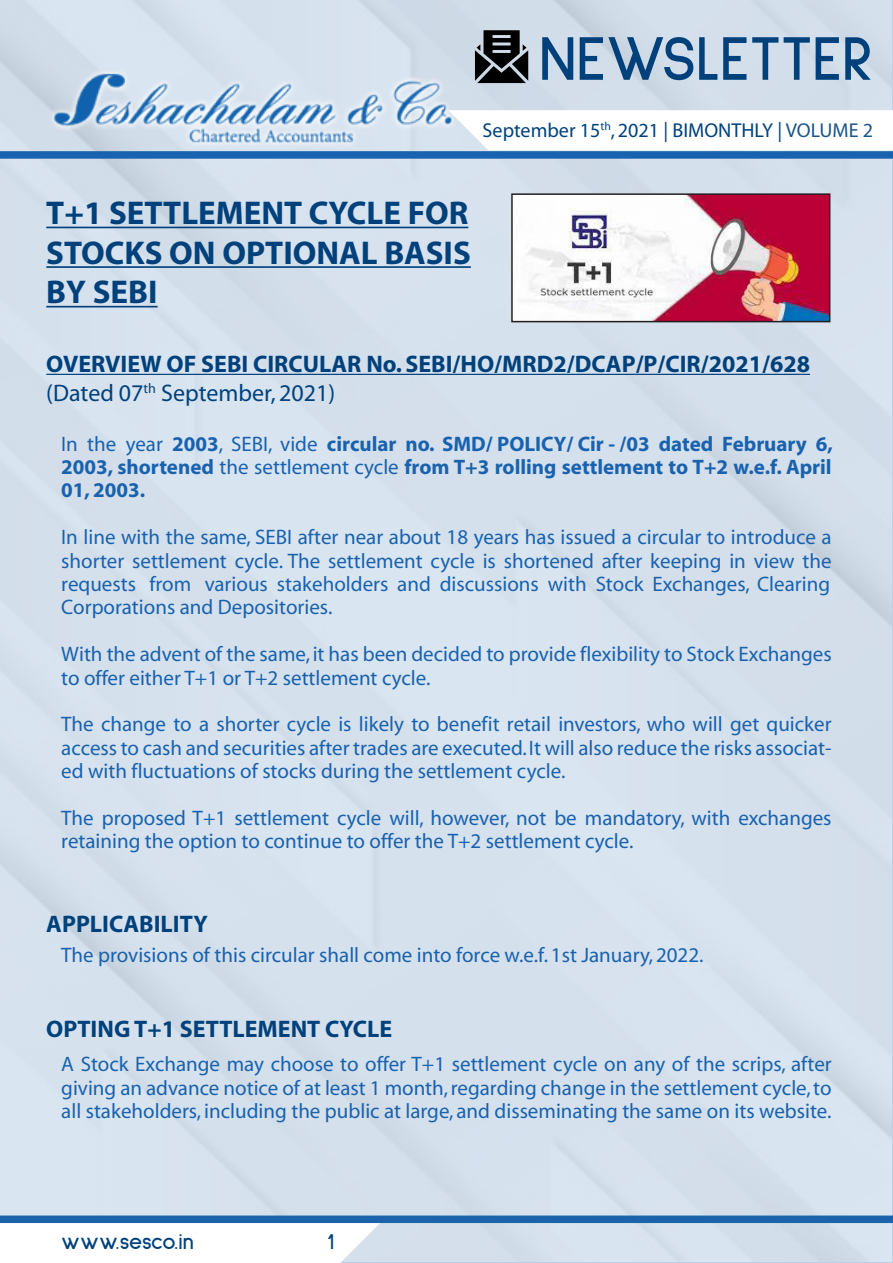
<style>
.page{position:relative;width:893px;height:1263px;background:#fff}
.page>*{position:absolute;margin:0;border:0;box-sizing:border-box;transform-origin:0 0}
.t1{font:700 64.05px "Sulphur Point";color:#00417c}
.t2{font:700 33px/39.6px "Myriad";color:#00417c;text-align:justify}
.t3{font:700 24px/28.8px "Myriad";color:#00417c}
.t4{font:700 22.5px "Sulphur Point";letter-spacing:-.01em;color:#00417c}
.t5{font:21px/23.4px "Myriad";color:#1962af;text-align:justify}
.t6{font:700 21px/23.4px "Myriad";color:#1962af;text-align:justify}
.t7{font:20.1px "Myriad";color:#00417c}
.s1{color:rgb(0 65 124/.9)}
.s2{font-weight:400}
</style>
<div class="page">
<img style="left:46px;top:62px;width:411px;height:89px">
<hr style="left:46px;top:227px;width:422px;height:1px;background:#00417c">
<hr style="left:46px;top:266px;width:425px;height:2px;background:#00417c">
<hr style="left:46px;top:306px;width:112px;height:1px;background:#00417c">
<svg style="left:475px;top:30px;width:53px;height:53px;background:#3e4245"></svg>
<svg style="left:448px;top:110px;width:445px;height:40px"></svg>
<svg style="left:0;top:1223px;width:380px;height:40px"></svg>
<div style="left:0;top:151px;width:893px;height:8px;background:#1962af"></div>
<div style="left:0;top:1215px;width:893px;height:8px;background:#1b64ac"></div>
<img style="left:514px;top:196px;width:313px;height:123px">
<div style="left:511px;top:193px;width:319px;height:129px;border:2px solid #231f20"></div>
<hr style="left:46px;top:374px;width:764px;height:1px;background:#00417c">
<h1 class="t1" style="left:539px;top:23px;width:336px">NEWSLETTER</h1>
<p class="t7" style="left:483px;top:120px;width:392px">September 15<sup>th</sup>, 2021 | BIMONTHLY | <span class="s1">VOLUME 2</span></p>
<h2 class="t2" style="left:46px;top:194px;width:426px">T+1 SETTLEMENT CYCLE FOR STOCKS ON OPTIONAL BASIS BY SEBI</h2>
<p class="t3" style="left:46px;top:350px;width:765px">OVERVIEW OF SEBI CIRCULAR No. SEBI/HO/MRD2/DCAP/P/CIR/2021/628 <span class="s2">(Dated 07</span><sup>th</sup> <span class="s2">September, 2021)</span></p>
<p class="t6" style="left:61px;top:433px;width:773px"><span class="s2">In the year</span> 2003<span class="s2">, SEBI, vide</span> circular no. SMD/ POLICY/ Cir - /03 dated February 6, 2003, shortened <span class="s2">the settlement cycle</span> from T+3 rolling settlement to T+2 w.e.f. April 01, 2003.</p>
<p class="t5" style="left:61px;top:526px;width:772px">In line with the same, SEBI after near about 18 years has issued a circular to introduce a shorter settlement cycle. The settlement cycle is shortened after keeping in view the requests from various stakeholders and discussions with Stock Exchanges, Clearing Corporations and Depositories.</p>
<p class="t5" style="left:61px;top:643px;width:772px">With the advent of the same, it has been decided to provide flexibility to Stock Exchanges to offer either T+1 or T+2 settlement cycle.</p>
<p class="t5" style="left:61px;top:714px;width:772px">The change to a shorter cycle is likely to benefit retail investors, who will get quicker access to cash and securities after trades are executed. It will also reduce the risks associat&shy;ed with fluctuations of stocks during the settlement cycle.</p>
<p class="t5" style="left:61px;top:807px;width:772px">The proposed T+1 settlement cycle will, however, not be mandatory, with exchanges retaining the option to continue to offer the T+2 settlement cycle.</p>
<p class="t3" style="left:46px;top:910px;width:163px">APPLICABILITY</p>
<p class="t5" style="left:61px;top:944px;width:644px">The provisions of this circular shall come into force w.e.f. 1st January, 2022.</p>
<p class="t3" style="left:46px;top:1015px;width:347px">OPTING T+1 SETTLEMENT CYCLE</p>
<p class="t5" style="left:61px;top:1053px;width:772px">A Stock Exchange may choose to offer T+1 settlement cycle on any of the scrips, after giving an advance notice of at least 1 month, regarding change in the settlement cycle, to all stakeholders, including the public at large, and disseminating the same on its website.</p>
<p class="t4" style="left:61px;top:1229px;width:134px">www.sesco.in</p>
<p class="t4" style="left:327px;top:1229px;width:9px">1</p>
</div>
